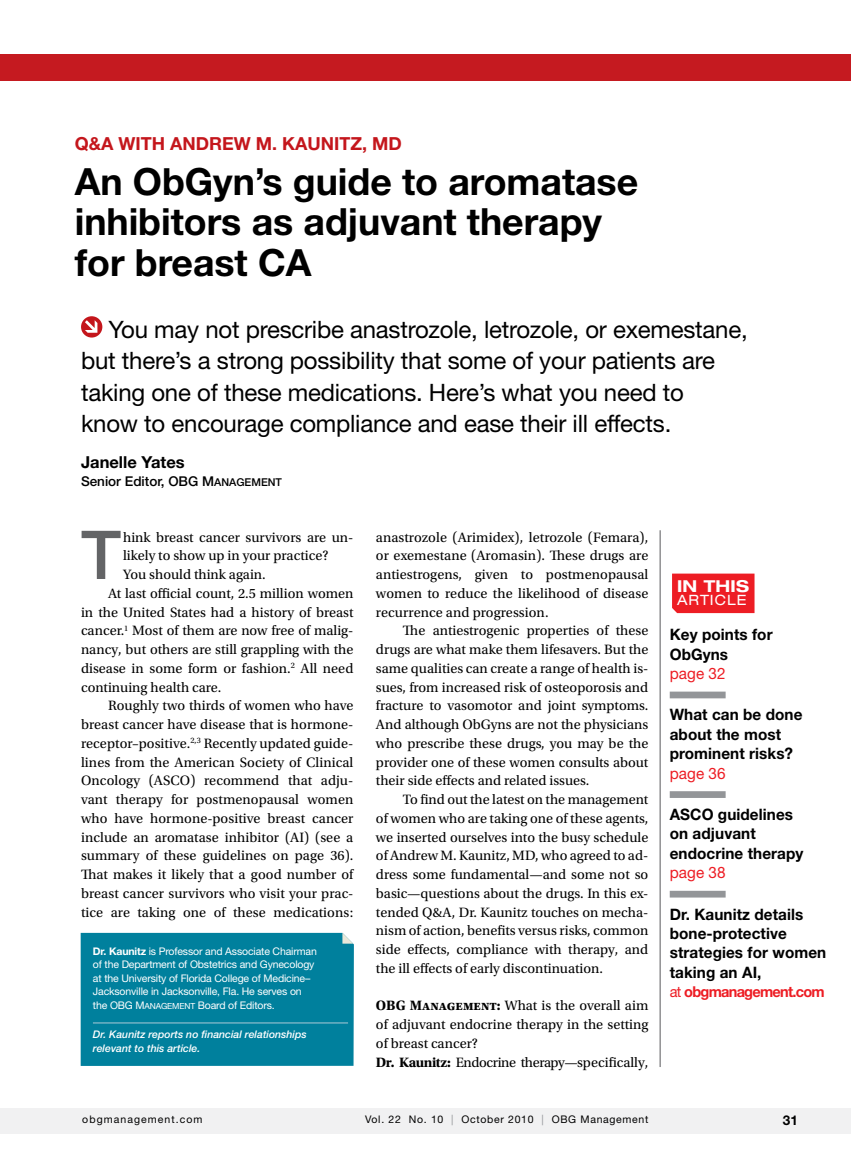
<style>
.page{position:relative;width:851px;height:1161px;background:#fff}
.page>*{position:absolute;margin:0;border:0;box-sizing:border-box;transform-origin:0 0}
.t1{font:500 67.5px "Helvetica Neue LT Std";color:#636466}
.t2{font:700 37.5px/40.5px "Helvetica Neue LT Std";color:#000}
.t3{font:24px/31.5px "Helvetica Neue LT Std";letter-spacing:-.01em;color:#000}
.t4{font:700 18px "Helvetica Neue LT Std";color:#c4161c}
.t5{font:700 16.5px "Helvetica Neue LT Std";color:#000}
.t6{font:700 expanded 16.5px "Helvetica Neue LT Std";color:#fff}
.t7{font:700 15.75px/19.5px "Helvetica Neue LT Std";letter-spacing:.005em;color:#000}
.t8{font:15.75px "Helvetica Neue LT Std";letter-spacing:.005em;color:#ed1d24}
.t9{font:700 15px "Helvetica Neue LT Std";letter-spacing:-.05em;color:#ed1d24}
.t10{font:14.25px/18.8px "Utopia Std";color:#000;text-align:justify}
.t11{font:expanded 14.25px "Helvetica Neue LT Std";letter-spacing:.07em;color:#fff}
.t12{font:500 13.5px "Helvetica Neue LT Std";color:#000}
.t13{font:700 13.5px "Helvetica Neue LT Std";color:#000}
.t14{font:10.5px/13.5px "Helvetica Neue LT Std";letter-spacing:-.015em;color:#fff}
.t15{font:italic 500 10.5px/13.5px "Helvetica Neue LT Std";color:#fff}
.t16{font:10.5px "Helvetica Neue LT Std";letter-spacing:.065em;color:#000}
.t17{font:10.5px "Helvetica Neue LT Std";letter-spacing:.1em;color:#000}
.s1{font-family:"Helvetica Neue LT Std Md SC800";font-weight:400}
.s2{font-family:"Helvetica Neue LT Std Md SC800";font-weight:400;font-size:10.8px}
.s3{font-weight:700}
.s4{font-family:"Helvetica Neue LT Std Roman SC800"}
.s5{font-family:"Helvetica Neue LT Std Roman SC800";font-size:8.4px}
.s6{font-weight:400}
.s7{color:#939598}
</style>
<div class="page">
<hr style="left:659px;top:530px;width:1px;height:537px;background:#58595b">
<div style="left:669px;top:692px;width:56px;height:6px;background:#939598"></div>
<div style="left:669px;top:791px;width:56px;height:7px;background:#939598"></div>
<div style="left:669px;top:891px;width:56px;height:7px;background:#939598"></div>
<div style="left:672px;top:574px;width:82px;height:39px;background:#ed1d24"></div>
<div style="left:0;top:54px;width:850px;height:27px;background:#c51a20"></div>
<div style="left:0;top:1108px;width:850px;height:26px;background:#f1f1f2"></div>
<svg style="left:81px;top:316px;width:21px;height:22px"></svg>
<div style="left:81px;top:933px;width:273px;height:133px;background:#00809d"></div>
<hr style="left:93px;top:1023px;width:255px;height:1px;background:#accad7">
<p class="t4" style="left:75px;top:132px;width:328px">Q&amp;A with Andrew M. Kaunitz, MD</p>
<h2 class="t2" style="left:75px;top:160px;width:565px">An ObGyn’s guide to aromatase inhibitors as adjuvant therapy for breast CA</h2>
<p class="t3" style="left:81px;top:313px;width:668px;text-indent:28px">You may not prescribe anastrozole, letrozole, or exemestane, but there’s a strong possibility that some of your patients are taking one of these medications. Here’s what you need to<br>know to encourage compliance and ease their ill effects.</p>
<p class="t5" style="left:81px;top:452px;width:105px">Janelle Yates</p>
<p class="t12" style="left:81px;top:473px;width:202px">Senior Editor, <span class="s1">OBG M</span><span class="s2">ANAGEMENT</span></p>
<h1 class="t1" style="left:81px;top:515px;width:42px">T</h1>
<p class="t10" style="left:123px;top:528px;width:232px">hink breast cancer survivors are un-</p>
<p class="t10" style="left:123px;top:547px;width:207px">likely to show up in your practice?</p>
<p class="t10" style="left:123px;top:565px;width:144px">You should think again.</p>
<p class="t10" style="left:108px;top:584px;width:247px">At last official count, 2.5 million women</p>
<p class="t10" style="left:81px;top:603px;width:274px">in the United States had a history of breast</p>
<p class="t10" style="left:81px;top:622px;width:274px">cancer.<sup>1</sup> Most of them are now free of malig-</p>
<p class="t10" style="left:81px;top:640px;width:274px">nancy, but others are still grappling with the</p>
<p class="t10" style="left:81px;top:659px;width:274px">disease in some form or fashion.<sup>2</sup> All need</p>
<p class="t10" style="left:81px;top:678px;width:142px">continuing health care.</p>
<p class="t10" style="left:108px;top:697px;width:247px">Roughly two thirds of women who have</p>
<p class="t10" style="left:81px;top:715px;width:274px">breast cancer have disease that is hormone-</p>
<p class="t10" style="left:81px;top:734px;width:274px">receptor–positive.<sup>2,3</sup> Recently updated guide-</p>
<p class="t10" style="left:81px;top:753px;width:274px">lines from the American Society of Clinical</p>
<p class="t10" style="left:81px;top:772px;width:274px">Oncology (ASCO) recommend that adju-</p>
<p class="t10" style="left:81px;top:790px;width:274px">vant therapy for postmenopausal women</p>
<p class="t10" style="left:81px;top:809px;width:274px">who have hormone-positive breast cancer</p>
<p class="t10" style="left:81px;top:828px;width:274px">include an aromatase inhibitor (AI) (see a</p>
<p class="t10" style="left:81px;top:847px;width:274px">summary of these guidelines on page 36).</p>
<p class="t10" style="left:81px;top:865px;width:274px">That makes it likely that a good number of</p>
<p class="t10" style="left:81px;top:884px;width:274px">breast cancer survivors who visit your prac-</p>
<p class="t10" style="left:81px;top:903px;width:274px">tice are taking one of these medications:</p>
<p class="t14" style="left:93px;top:944px;width:225px"><span class="s3">Dr. Kaunitz</span> is Professor and Associate Chairman of the Department of Obstetrics and Gynecology at the University of Florida College of Medicine– Jacksonville in Jacksonville, Fla. He serves on the <span class="s4">OBG M</span><span class="s5">ANAGEM ENT</span> Board of Editors.</p>
<p class="t15" style="left:93px;top:1028px;width:215px">Dr. Kaunitz reports no financial relationships relevant to this article.</p>
<p class="t10" style="left:376px;top:528px;width:274px">anastrozole (Arimidex), letrozole (Femara), or exemestane (Aromasin). These drugs are antiestrogens, given to postmenopausal women to reduce the likelihood of disease recurrence and progression.</p>
<p class="t10" style="left:376px;top:622px;width:274px;text-indent:27px">The antiestrogenic properties of these drugs are what make them lifesavers. But the same qualities can create a range of health is&shy;sues, from increased risk of osteoporosis and fracture to vasomotor and joint symptoms.<br>And although ObGyns are not the physicians who prescribe these drugs, you may be the provider one of these women consults about their side effects and related issues.</p>
<p class="t10" style="left:376px;top:790px;width:274px;text-indent:27px">To find out the latest on the management of women who are taking one of these agents, we inserted ourselves into the busy schedule of Andrew M. Kaunitz, MD, who agreed to ad&shy;dress some fundamental—and some not so basic—questions about the drugs. In this ex&shy;tended Q&amp;A, Dr. Kaunitz touches on mecha&shy;nism of action, benefits versus risks, common side effects, compliance with therapy, and the ill effects of early discontinuation.</p>
<p class="t10" style="left:376px;top:997px;width:274px;text-align:left"><span class="s3">OBG Management:</span> What is the overall aim of adjuvant endocrine therapy in the setting of breast cancer?<br><span class="s3">Dr. Kaunitz:</span> Endocrine therapy—specifically,</p>
<p class="t6" style="left:677px;top:576px;width:73px">In this</p>
<p class="t11" style="left:677px;top:592px;width:71px">ARTICLE</p>
<p class="t7" style="left:669px;top:624px;width:104px">Key points for<br>ObGyns</p>
<p class="t8" style="left:669px;top:664px;width:57px">page 32</p>
<p class="t7" style="left:669px;top:705px;width:134px">What can be done about the most prominent risks?</p>
<p class="t8" style="left:669px;top:764px;width:57px">page 36</p>
<p class="t7" style="left:669px;top:804px;width:135px">ASCO guidelines on adjuvant endocrine therapy</p>
<p class="t8" style="left:669px;top:863px;width:57px">page 38</p>
<p class="t7" style="left:669px;top:904px;width:158px">Dr. Kaunitz details bone-protective strategies for women taking an AI,</p>
<p class="t9" style="left:669px;top:983px;width:156px"><span class="s6">at</span> obgmanagement.com</p>
<p class="t17" style="left:82px;top:1114px;width:122px">obgmanagement.com</p>
<p class="t16" style="left:365px;top:1114px;width:285px">Vol. 22 No. 10 <span class="s7">|</span> October 2010 <span class="s7">|</span> OBG Management</p>
<p class="t13" style="left:782px;top:1112px;width:17px">31</p>
</div>
